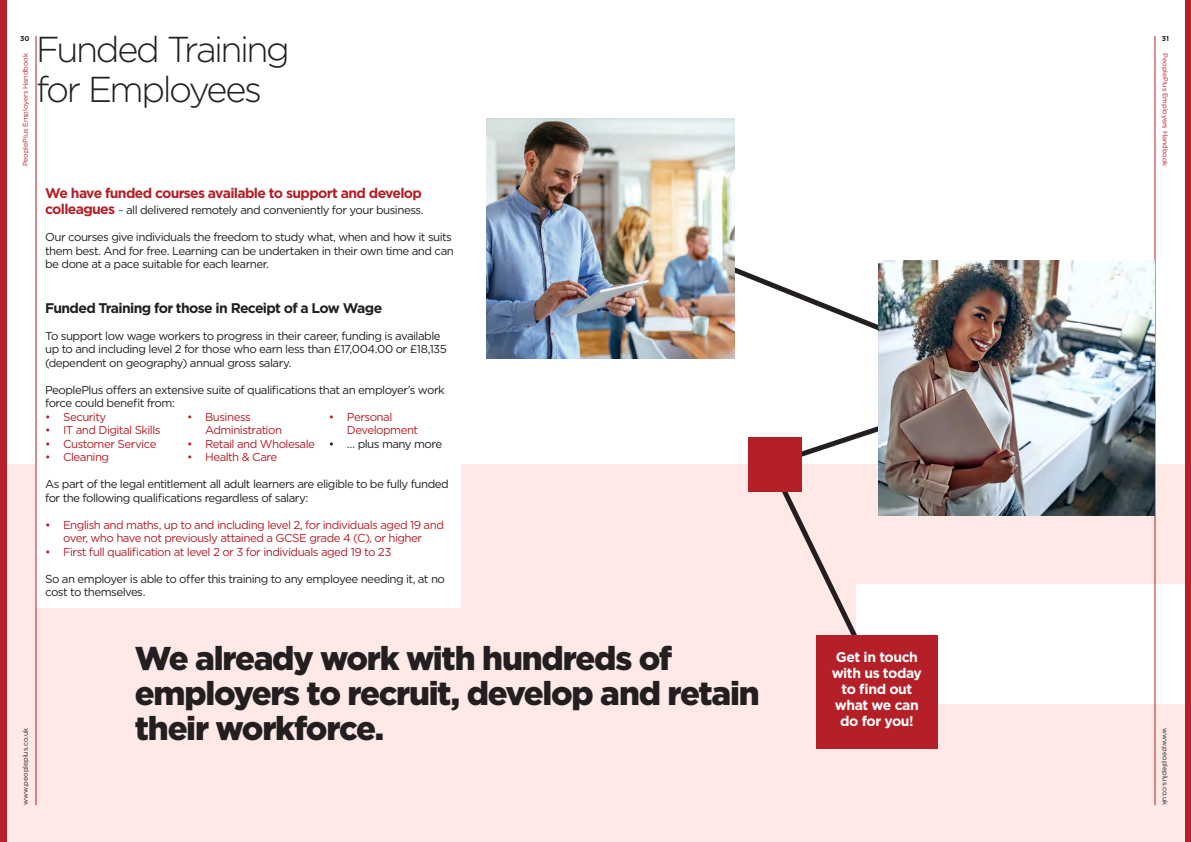
<style>
.page{position:relative;width:1191px;height:842px;background:#fff}
.page>*{position:absolute;margin:0;border:0;box-sizing:border-box;transform-origin:0 0}
.t1{font:300 36px/40px "Gotham";letter-spacing:-.07em;color:#231f20}
.t2{font:900 33px/35px "Gotham";letter-spacing:-.04em;color:#231f20}
.t3{font:700 14px/16px "Gotham";letter-spacing:-.035em;color:#fff;text-align:center}
.t4{font:700 14px "Gotham";letter-spacing:-.05em;color:#b51f27}
.t5{font:700 14px "Gotham";letter-spacing:-.05em;color:#231f20}
.t6{font:11.5px/13.5px "Gotham";letter-spacing:-.045em;color:#231f20}
.t7{font:11.5px/13.5px "Gotham";letter-spacing:-.045em;color:#b51f27}
.t8{font:7px "Gotham";letter-spacing:-.005em;color:#b51f27}
.t9{font:7px "Gotham";letter-spacing:-.01em;color:#231f20}
.t10{font:700 7px "Gotham";color:#231f20}
.s1{font-weight:700;font-size:14px;color:#b51f27}
.s2{font-size:11px;color:#535559}
</style>
<div class="page">
<div style="left:0;top:464px;width:1191px;height:378px;background:#fee9e7"></div>
<div style="left:856px;top:584px;width:335px;height:119px;background:#fff"></div>
<div style="left:36px;top:438px;width:424px;height:170px;background:#fff"></div>
<hr style="left:1154px;top:36px;width:1px;height:769px;background:#b51f27">
<hr style="left:36px;top:36px;width:1px;height:769px;background:#b51f27">
<div style="left:0;top:0;width:6px;height:842px;background:#b51f27"></div>
<div style="left:1185px;top:0;width:6px;height:842px;background:#b51f27"></div>
<svg style="left:734px;top:232px;width:297px;height:403px"></svg>
<div style="left:816px;top:635px;width:122px;height:114px;background:#b51f27"></div>
<img style="left:487px;top:119px;width:247px;height:240px">
<img style="left:879px;top:261px;width:275px;height:255px">
<div style="left:748px;top:437px;width:53px;height:54px;background:#b51f27"></div>
<p class="t10" style="left:20px;top:33px;width:11px">30</p>
<p class="t10" style="left:1161px;top:33px;width:9px">31</p>
<p class="t8" style="left:1169px;top:53px;width:114px;rotate:90deg">PeoplePlus Employers Handbook</p>
<p class="t1" style="left:36px;top:29px;width:255px">Funded Training for Employees</p>
<p class="t8" style="left:21px;top:166px;width:114px;rotate:-90deg">PeoplePlus Employers Handbook</p>
<p class="t4" style="left:45px;top:184px;width:378px">We have funded courses available to support and develop</p>
<p class="t6" style="left:45px;top:203px;width:380px"><span class="s1">colleagues</span> <span class="s2">–</span> all delivered remotely and conveniently for your business.</p>
<p class="t6" style="left:45px;top:230px;width:410px">Our courses give individuals the freedom to study what, when and how it suits them best. And for free. Learning can be undertaken in their own time and can be done at a pace suitable for each learner.</p>
<p class="t5" style="left:45px;top:299px;width:339px">Funded Training for those in Receipt of a Low Wage</p>
<p class="t6" style="left:45px;top:329px;width:403px">To support low wage workers to progress in their career, funding is available up to and including level 2 for those who earn less than £17,004.00 or £18,135 (dependent on geography) annual gross salary.</p>
<p class="t6" style="left:45px;top:383px;width:401px">PeoplePlus offers an extensive suite of qualifications that an employer’s work force could benefit from:</p>
<p class="t7" style="left:45px;top:410px;width:63px">• Security</p>
<p class="t7" style="left:45px;top:423px;width:117px">• IT and Digital Skills</p>
<p class="t7" style="left:45px;top:437px;width:113px">• Customer Service</p>
<p class="t7" style="left:45px;top:450px;width:66px">• Cleaning</p>
<p class="t7" style="left:347px;top:410px;width:73px;text-indent:-18px">• Personal<br>Development</p>
<p class="t6" style="left:329px;top:437px;width:115px">• … plus many more</p>
<p class="t6" style="left:45px;top:477px;width:405px">As part of the legal entitlement all adult learners are eligible to be fully funded for the following qualifications regardless of salary:</p>
<p class="t7" style="left:45px;top:518px;width:400px;text-align:center">• English and maths, up to and including level 2, for individuals aged 19 and over, who have not previously attained a GCSE grade 4 (C), or higher</p>
<p class="t7" style="left:45px;top:545px;width:348px">• First full qualification at level 2 or 3 for individuals aged 19 to 23</p>
<p class="t6" style="left:45px;top:572px;width:401px">So an employer is able to offer this training to any employee needing it, at no cost to themselves.</p>
<p class="t7" style="left:205px;top:410px;width:79px;text-indent:-18px">• Business<br>Administration</p>
<p class="t7" style="left:187px;top:437px;width:129px">• Retail and Wholesale</p>
<p class="t7" style="left:187px;top:450px;width:92px">• Health &amp; Care</p>
<p class="t9" style="left:21px;top:805px;width:79px;rotate:-90deg">www.peopleplus.co.uk</p>
<p class="t2" style="left:135px;top:640px;width:626px">We already work with hundreds of employers to recruit, develop and retain their workforce.</p>
<p class="t3" style="left:831px;top:649px;width:92px">Get in touch with us today to find out what we can do for you!</p>
<p class="t9" style="left:1169px;top:728px;width:79px;rotate:90deg">www.peopleplus.co.uk</p>
</div>
